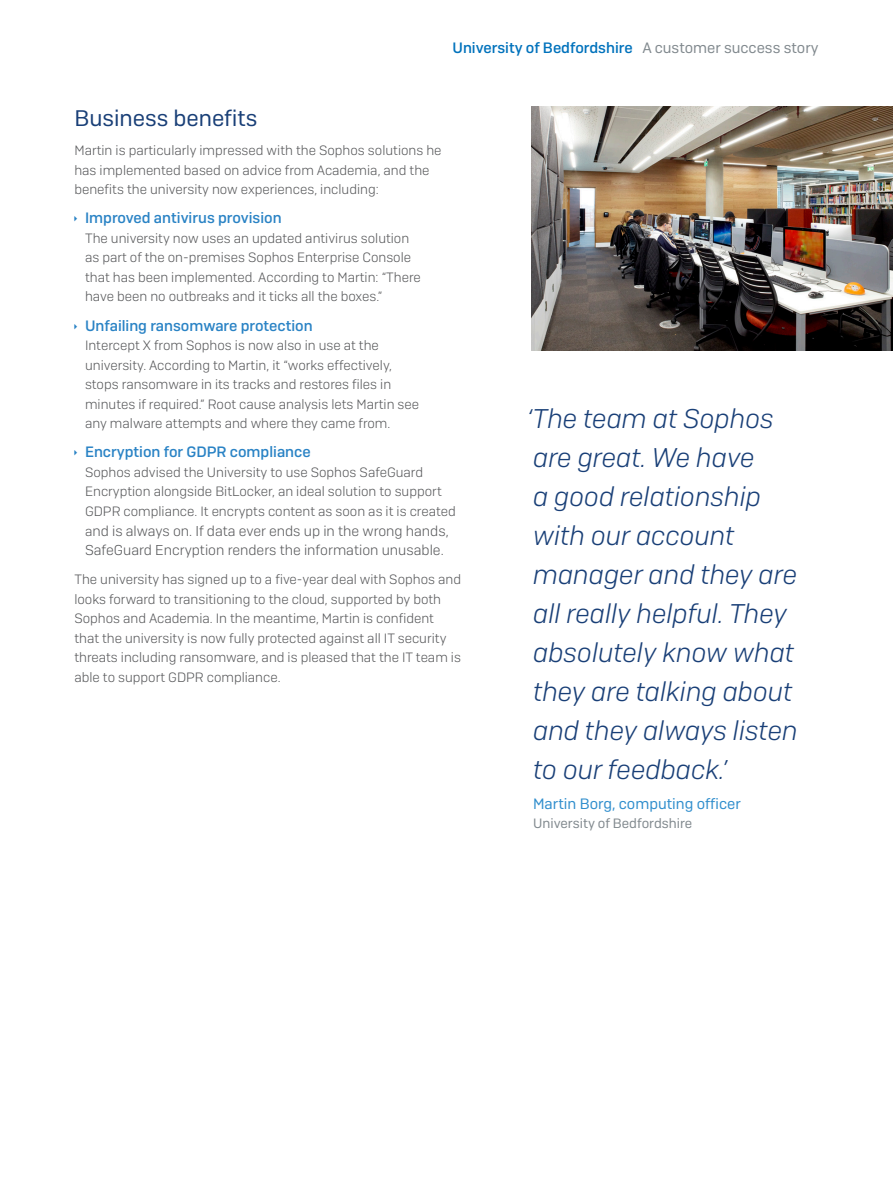
<style>
.page{position:relative;width:893px;height:1191px;background:#fff}
.page>*{position:absolute;margin:0;border:0;box-sizing:border-box;transform-origin:0 0}
.Qoute{font:italic 300 27px/39px "Sophos Sans";color:#193f77}
.Subheading_1{font:22.5px "Sophos Sans";color:#193f77}
.t1{font:500 15px "Sophos Sans";color:#2a83c5}
.Page_Header{font:500 15px "Sophos Sans";color:#0072bc}
.Acreditation{font:15px "Sophos Sans";color:#308ecd}
.t2{font:300 14.25px/19.5px "Sophos Sans";color:#57585a}
.Body_Copy{font:300 13.5px/19.5px "Sophos Sans";color:#57585a}
.Job_Title{font:13.5px "Sophos Sans";color:#81898e}
.s1{font-weight:400;color:#81898e}
.s2{font-size:13.5px}
</style>
<div class="page">
<img style="left:532px;top:106px;width:361px;height:244px">
<p class="Page_Header" style="left:452px;top:39px;width:368px">University of Bedfordshire <span class="s1">A customer success story</span></p>
<p class="Subheading_1" style="left:74px;top:105px;width:185px">Business benefits</p>
<p class="Body_Copy" style="left:74px;top:140px;width:369px">Martin is particularly impressed with the Sophos solutions he has implemented based on advice from Academia, and the benefits the university now experiences, including:</p>
<p class="t1" style="left:85px;top:209px;width:198px">Improved antivirus provision</p>
<p class="Body_Copy" style="left:85px;top:228px;width:337px">The university now uses an updated antivirus solution as part of the on-premises Sophos Enterprise Console that has been implemented. According to Martin: “There have been no outbreaks and it ticks all the boxes.”</p>
<p class="t1" style="left:85px;top:316px;width:229px">Unfailing ransomware protection</p>
<p class="Body_Copy" style="left:85px;top:335px;width:336px">Intercept X from Sophos is now also in use at the university. According to Martin, it “works effectively, stops ransomware in its tracks and restores files in minutes if required.” Root cause analysis lets Martin see any malware attempts and where they came from.</p>
<p class="t1" style="left:85px;top:443px;width:227px">Encryption for GDPR compliance</p>
<p class="Body_Copy" style="left:85px;top:462px;width:372px">Sophos advised the University to use Sophos SafeGuard<br>Encryption alongside BitLocker, an ideal solution to support<br>GDPR compliance. It encrypts content as soon as it is created</p>
<p class="t2" style="left:85px;top:520px;width:365px"><span class="s2">a</span>nd is always on. If data ever ends up in the wrong hands,<br>SafeGuard Encryption renders the information unusable.</p>
<p class="Body_Copy" style="left:74px;top:569px;width:388px">The university has signed up to a five-year deal with Sophos and looks forward to transitioning to the cloud, supported by both Sophos and Academia. In the meantime, Martin is confident that the university is now fully protected against all IT security threats including ransomware, and is pleased that the IT team is able to support GDPR compliance.</p>
<p class="Qoute" style="left:527px;top:399px;width:273px">‘The team at Sophos are great. We have<br>a good relationship with our account manager and they are all really helpful. They absolutely know what they are talking about and they always listen to our feedback.’</p>
<p class="Acreditation" style="left:533px;top:794px;width:209px">Martin Borg, computing officer</p>
<p class="Job_Title" style="left:533px;top:815px;width:161px">University of Bedfordshire</p>
</div>
